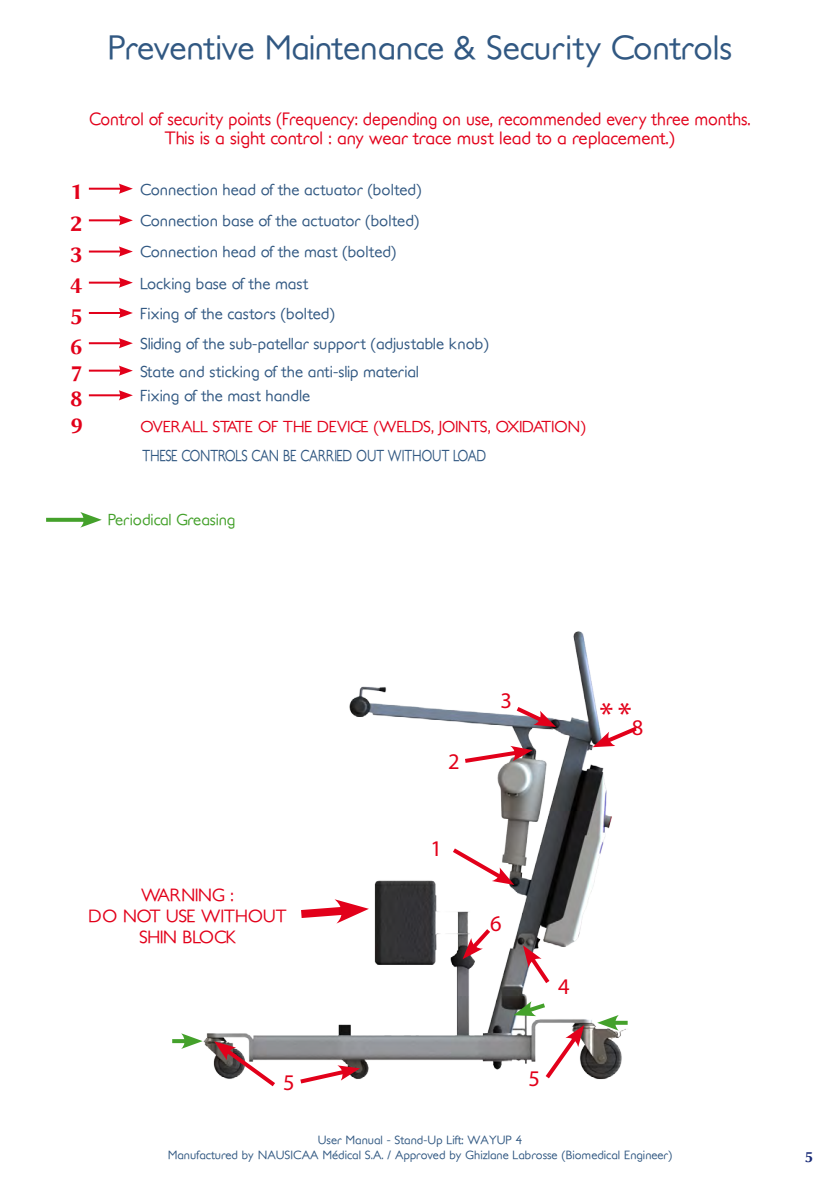
<style>
.page{position:relative;width:840px;height:1191px;background:#fff}
.page>*{position:absolute;margin:0;border:0;box-sizing:border-box;transform-origin:0 0}
.t1{font:34px "Soft Elegance";color:#315882}
.t2{font:33.6px "Myriad Pro";color:#e2001a}
.t3{font:24px "Lin Biolinum B";color:#e2001a}
.t4{font:22.4px "Myriad Pro";color:#e2001a}
.t5{font:18px/19.2px "Soft Elegance";color:#e2001a;text-align:center;scale:.95 1}
.t6{font:17.8px/21.4px "Soft Elegance";letter-spacing:-.03em;color:#e2001a;text-align:center}
.t7{font:16px "Soft Elegance";color:#315882}
.t8{font:16px "Soft Elegance";letter-spacing:-.03em;color:#e2001a}
.t9{font:16px "Soft Elegance";letter-spacing:-.02em;color:#315882;scale:.8 1}
.t10{font:16px "Soft Elegance";color:#44a12b}
.t11{font:16px "Lin Biolinum B";color:#172976}
.t12{font:12px/14.4px "Soft Elegance";color:#315882;text-align:center}
</style>
<div class="page">
<img style="left:202px;top:631px;width:426px;height:449px">
<svg style="left:460px;top:746px;width:72px;height:19px"></svg>
<svg style="left:448px;top:844px;width:66px;height:41px"></svg>
<svg style="left:512px;top:703px;width:43px;height:24px"></svg>
<svg style="left:214px;top:1041px;width:65px;height:46px"></svg>
<svg style="left:462px;top:925px;width:32px;height:34px"></svg>
<svg style="left:592px;top:723px;width:45px;height:24px"></svg>
<svg style="left:172px;top:1039px;width:9px;height:4px"></svg>
<svg style="left:181px;top:1033px;width:21px;height:16px"></svg>
<svg style="left:296px;top:1065px;width:64px;height:19px"></svg>
<svg style="left:541px;top:1025px;width:43px;height:55px"></svg>
<svg style="left:522px;top:945px;width:31px;height:42px"></svg>
<svg style="left:618px;top:1020px;width:9px;height:4px"></svg>
<svg style="left:597px;top:1015px;width:21px;height:15px"></svg>
<svg style="left:513px;top:1000px;width:36px;height:16px"></svg>
<hr style="left:89px;top:188px;width:33px;height:2px;background:#e2001a">
<svg style="left:119px;top:184px;width:14px;height:10px"></svg>
<hr style="left:89px;top:219px;width:33px;height:2px;background:#e2001a">
<svg style="left:119px;top:215px;width:14px;height:10px"></svg>
<hr style="left:89px;top:250px;width:33px;height:2px;background:#e2001a">
<svg style="left:119px;top:246px;width:14px;height:11px"></svg>
<hr style="left:89px;top:282px;width:33px;height:2px;background:#e2001a">
<svg style="left:119px;top:277px;width:14px;height:11px"></svg>
<hr style="left:89px;top:312px;width:33px;height:2px;background:#e2001a">
<svg style="left:119px;top:308px;width:14px;height:10px"></svg>
<hr style="left:89px;top:342px;width:33px;height:2px;background:#e2001a">
<svg style="left:119px;top:338px;width:14px;height:10px"></svg>
<hr style="left:89px;top:370px;width:33px;height:2px;background:#e2001a">
<svg style="left:119px;top:365px;width:14px;height:11px"></svg>
<hr style="left:89px;top:394px;width:33px;height:2px;background:#e2001a">
<svg style="left:119px;top:390px;width:14px;height:10px"></svg>
<svg style="left:46px;top:518px;width:34px;height:4px"></svg>
<svg style="left:80px;top:512px;width:22px;height:15px"></svg>
<h1 class="t1" style="left:108px;top:27px;width:625px">Preventive Maintenance &amp; Security Controls</h1>
<p class="t5" style="left:89px;top:109px;width:697px">Control of security points (Frequency: depending on use, recommended every three months.<br>This is a sight control : any wear trace must lead to a replacement.)</p>
<h3 class="t3" style="left:70px;top:175px;width:14px">1</h3>
<p class="t7" style="left:140px;top:180px;width:283px">Connection head of the actuator (bolted)</p>
<h3 class="t3" style="left:70px;top:206px;width:14px">2</h3>
<p class="t7" style="left:140px;top:211px;width:281px">Connection base of the actuator (bolted)</p>
<h3 class="t3" style="left:70px;top:237px;width:14px">3</h3>
<p class="t7" style="left:140px;top:242px;width:258px">Connection head of the mast (bolted)</p>
<h3 class="t3" style="left:70px;top:269px;width:14px">4</h3>
<p class="t7" style="left:140px;top:274px;width:169px">Locking base of the mast</p>
<h3 class="t3" style="left:70px;top:299px;width:14px">5</h3>
<p class="t7" style="left:140px;top:304px;width:196px">Fixing of the castors (bolted)</p>
<h3 class="t3" style="left:70px;top:329px;width:14px">6</h3>
<p class="t7" style="left:140px;top:334px;width:350px">Sliding of the sub-patellar support (adjustable knob)</p>
<h3 class="t3" style="left:70px;top:357px;width:14px">7</h3>
<p class="t7" style="left:140px;top:362px;width:280px">State and sticking of the anti-slip material</p>
<h3 class="t3" style="left:70px;top:381px;width:14px">8</h3>
<p class="t7" style="left:140px;top:386px;width:171px">Fixing of the mast handle</p>
<h3 class="t3" style="left:70px;top:408px;width:14px">9</h3>
<p class="t8" style="left:140px;top:417px;width:447px">OVERALL STATE OF THE DEVICE (WELDS, JOINTS, OXIDATION)</p>
<p class="t9" style="left:142px;top:446px;width:431px">THESE CONTROLS CAN BE CARRIED OUT WITHOUT LOAD</p>
<p class="t10" style="left:108px;top:510px;width:129px">Periodical Greasing</p>
<p class="t6" style="left:88px;top:884px;width:200px">WARNING :<br>DO NOT USE WITHOUT<br>SHIN BLOCK</p>
<h3 class="t4" style="left:448px;top:747px;width:13px">2</h3>
<h3 class="t4" style="left:430px;top:834px;width:13px">1</h3>
<h3 class="t4" style="left:500px;top:687px;width:13px">3</h3>
<h3 class="t4" style="left:490px;top:910px;width:13px">6</h3>
<h3 class="t4" style="left:558px;top:972px;width:13px">4</h3>
<h3 class="t4" style="left:283px;top:1069px;width:13px">5</h3>
<h3 class="t4" style="left:528px;top:1065px;width:13px">5</h3>
<h2 class="t2" style="left:599px;top:693px;width:34px">**</h2>
<h3 class="t4" style="left:631px;top:713px;width:13px">8</h3>
<p class="t12" style="left:168px;top:1133px;width:506px">User Manual - Stand-Up Lift: WAYUP 4<br>Manufactured by NAUSICAA Médical S.A. / Approved by Ghizlane Labrosse (Biomedical Engineer)</p>
<p class="t11" style="left:804px;top:1146px;width:10px">5</p>
</div>
